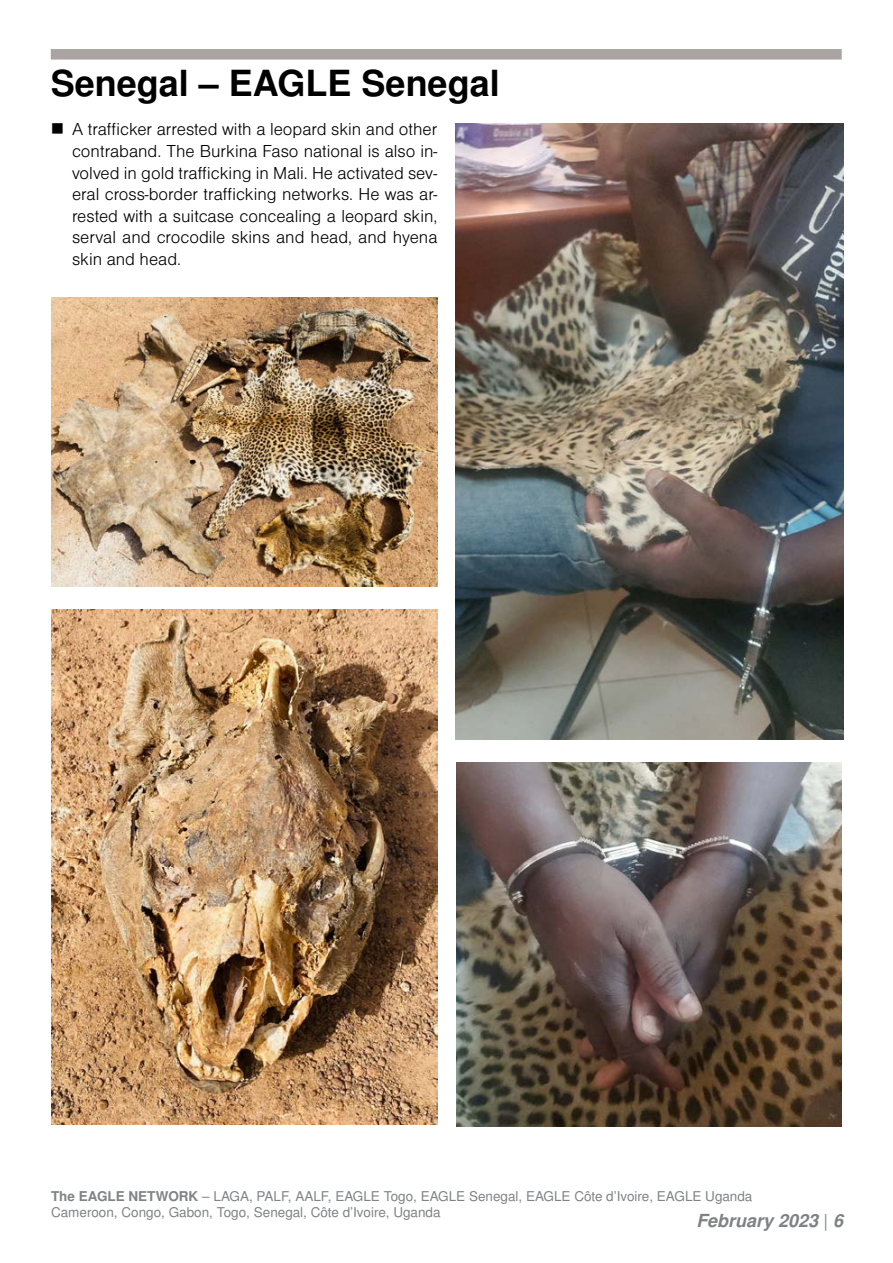
<style>
.page{position:relative;width:893px;height:1263px;background:#fff}
.page>*{position:absolute;margin:0;border:0;box-sizing:border-box;transform-origin:0 0}
.t1{font:700 36px "Nimbus Sans LOT";color:#000}
.t2{font:18px/21.6px "Nimbus Sans DOT Ligh";color:#000;text-align:justify}
.t3{font:italic 700 18px "Nimbus Sans LOT";color:#808285}
.t4{font:13.5px/16.2px "Nimbus Sans LOT";color:#808285}
.s1{font-weight:700}
.s2{font-weight:400;font-style:normal}
</style>
<div class="page">
<div style="left:51px;top:49px;width:791px;height:11px;background:#a9a3a1"></div>
<img style="left:455px;top:123px;width:388px;height:617px">
<img style="left:52px;top:298px;width:385px;height:289px">
<img style="left:52px;top:609px;width:385px;height:515px">
<img style="left:456px;top:763px;width:385px;height:364px">
<h1 class="t1" style="left:51px;top:62px;width:450px">Senegal – EAGLE Senegal</h1>
<p class="t2" style="left:72px;top:119px;width:367px">A trafficker arrested with a leopard skin and other contraband. The Burkina Faso national is also in&shy;volved in gold trafficking in Mali. He activated sev&shy;eral cross-border trafficking networks. He was ar&shy;rested with a suitcase concealing a leopard skin, serval and crocodile skins and head, and hyena skin and head.</p>
<p class="t4" style="left:51px;top:1189px;width:703px"><span class="s1">The EAGLE NETWORK</span> – LAGA, PALF, AALF, EAGLE Togo, EAGLE Senegal, EAGLE Côte d’Ivoire, EAGLE Uganda<br>Cameroon, Congo, Gabon, Togo, Senegal, Côte d’Ivoire, Uganda</p>
<p class="t3" style="left:696px;top:1210px;width:148px">February 2023 <span class="s2">|</span> 6</p>
</div>
